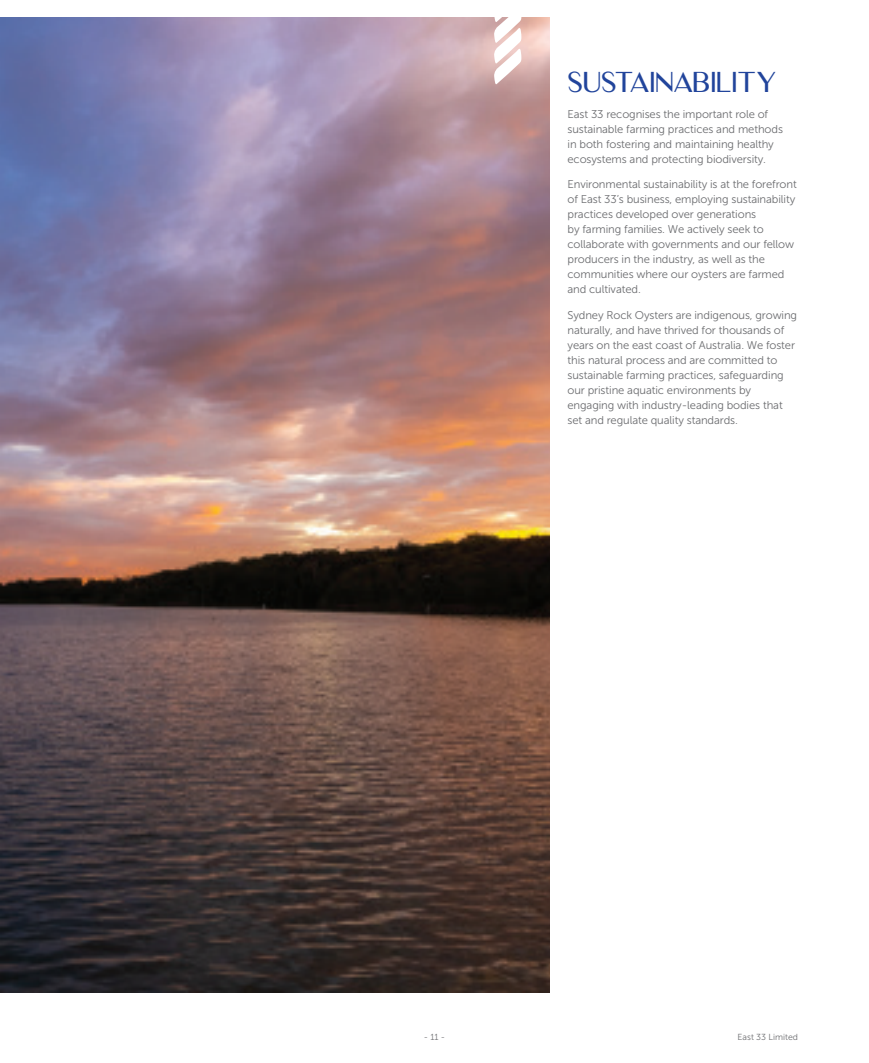
<style>
.page{position:relative;width:869px;height:1063px;background:#fff}
.page>*{position:absolute;margin:0;border:0;box-sizing:border-box;transform-origin:0 0}
.Header_1{font:27.5px "Luxia";color:#21449b}
.Body{font:11.25px/15px "Museo Sans 300";letter-spacing:-.01em;color:#6c6d70}
.t1{font:8.75px "Museo Sans 300";color:#6c6d70}
</style>
<div class="page">
<img style="left:0;top:18px;width:549px;height:974px">
<svg style="left:493px;top:17px;width:28px;height:67px"></svg>
<p class="Header_1" style="left:567px;top:65px;width:210px">SUSTAINABILITY</p>
<p class="Body" style="left:567px;top:106px;width:217px">East 33 recognises the important role of sustainable farming practices and methods in both fostering and maintaining healthy ecosystems and protecting biodiversity.</p>
<p class="Body" style="left:567px;top:177px;width:231px">Environmental sustainability is at the forefront of East 33’s business, employing sustainability practices developed over generations<br>by farming families. We actively seek to collaborate with governments and our fellow producers in the industry, as well as the communities where our oysters are farmed and cultivated.</p>
<p class="Body" style="left:567px;top:308px;width:231px">Sydney Rock Oysters are indigenous, growing naturally, and have thrived for thousands of years on the east coast of Australia. We foster this natural process and are committed to sustainable farming practices, safeguarding our pristine aquatic environments by engaging with industry-leading bodies that set and regulate quality standards.</p>
<p class="t1" style="left:423px;top:1032px;width:23px">- 11 -</p>
<p class="t1" style="left:737px;top:1032px;width:62px">East 33 Limited</p>
</div>
